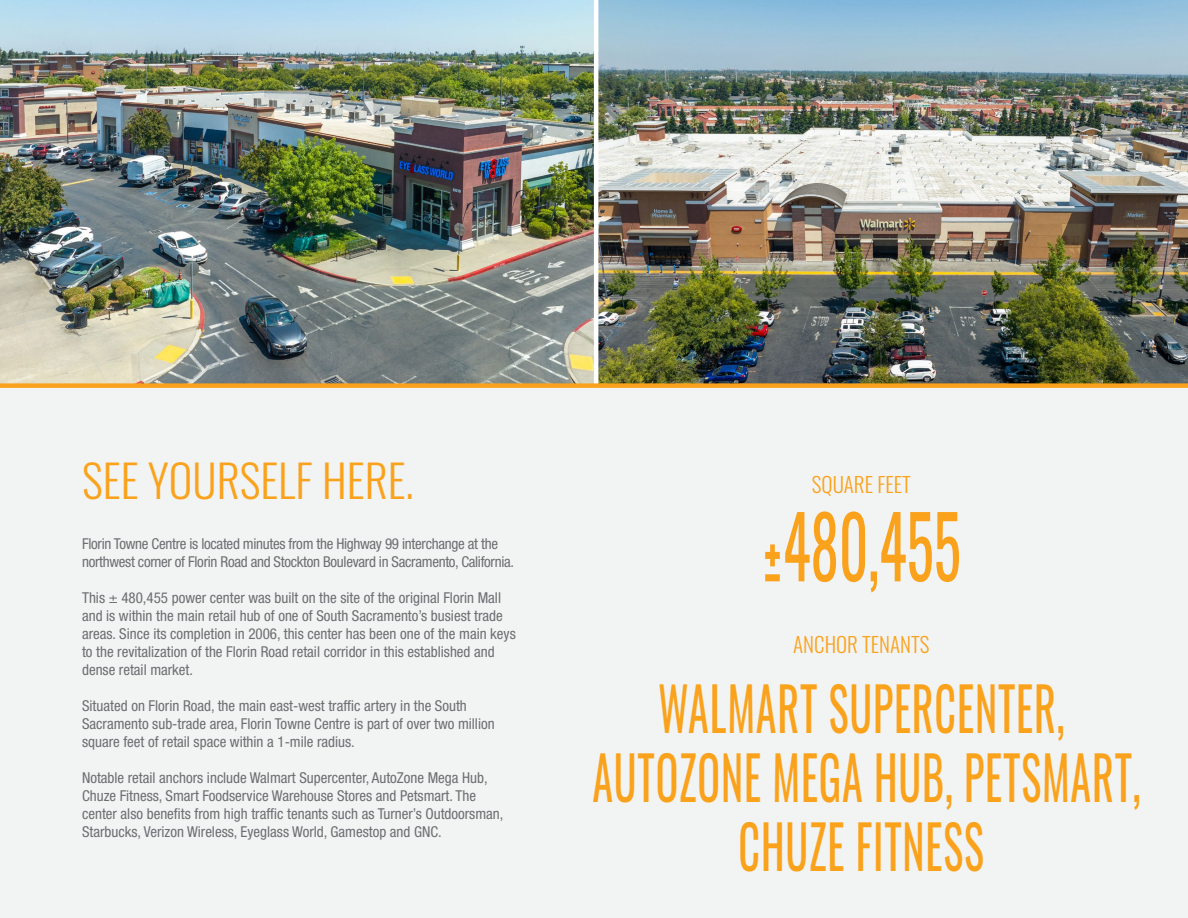
<style>
.page{position:relative;width:1188px;height:918px;background:#fff}
.page>*{position:absolute;margin:0;border:0;box-sizing:border-box;transform-origin:0 0}
.t1{font:85.5px "Oswald";color:#faa21b;scale:.67 1}
.t2{font:60px/69px "Oswald";letter-spacing:.02em;color:#faa21b;text-align:center;scale:.7 1}
.t3{font:300 45px "Oswald";color:#faa21b}
.t4{font:300 21px "Oswald";color:#faa21b}
.t5{font:condensed 15px/18px "Helvetica Neue LT Std";color:#6d6e71}
.t6{font:condensed 15px/18px "Helvetica Neue LT Std";letter-spacing:-.02em;color:#6d6e71}
</style>
<div class="page">
<div style="left:0;top:386px;width:1188px;height:532px;background:#f2f3f3"></div>
<img style="left:0;top:0;width:594px;height:383px">
<img style="left:598px;top:0;width:590px;height:383px">
<div style="left:0;top:383px;width:1188px;height:5px;background:#faa21b"></div>
<h3 class="t3" style="left:82px;top:441px;width:333px">SEE YOURSELF HERE.</h3>
<p class="t6" style="left:82px;top:535px;width:434px">Florin Towne Centre is located minutes from the Highway 99 interchange at the northwest corner of Florin Road and Stockton Boulevard in Sacramento, California.</p>
<p class="t5" style="left:82px;top:589px;width:435px">This ± 480,455 power center was built on the site of the original Florin Mall and is within the main retail hub of one of South Sacramento’s busiest trade areas. Since its completion in 2006, this center has been one of the main keys to the revitalization of the Florin Road retail corridor in this established and dense retail market.</p>
<p class="t5" style="left:82px;top:697px;width:414px">Situated on Florin Road, the main east-west traffic artery in the South<br>Sacramento sub-trade area, Florin Towne Centre is part of over two million square feet of retail space within a 1-mile radius.</p>
<p class="t5" style="left:82px;top:769px;width:423px">Notable retail anchors include Walmart Supercenter, AutoZone Mega Hub, Chuze Fitness, Smart Foodservice Warehouse Stores and Petsmart. The center also benefits from high traffic tenants such as Turner’s Outdoorsman, Starbucks, Verizon Wireless, Eyeglass World, Gamestop and GNC.</p>
<h3 class="t4" style="left:812px;top:465px;width:100px">SQUARE FEET</h3>
<h1 class="t1" style="left:762px;top:470px;width:298px">±480,455</h1>
<h3 class="t4" style="left:793px;top:626px;width:138px">ANCHOR TENANTS</h3>
<h2 class="t2" style="left:592px;top:668px;width:785px">WALMART SUPERCENTER,<br>AUTOZONE MEGA HUB, PETSMART,<br>CHUZE FITNESS</h2>
</div>
